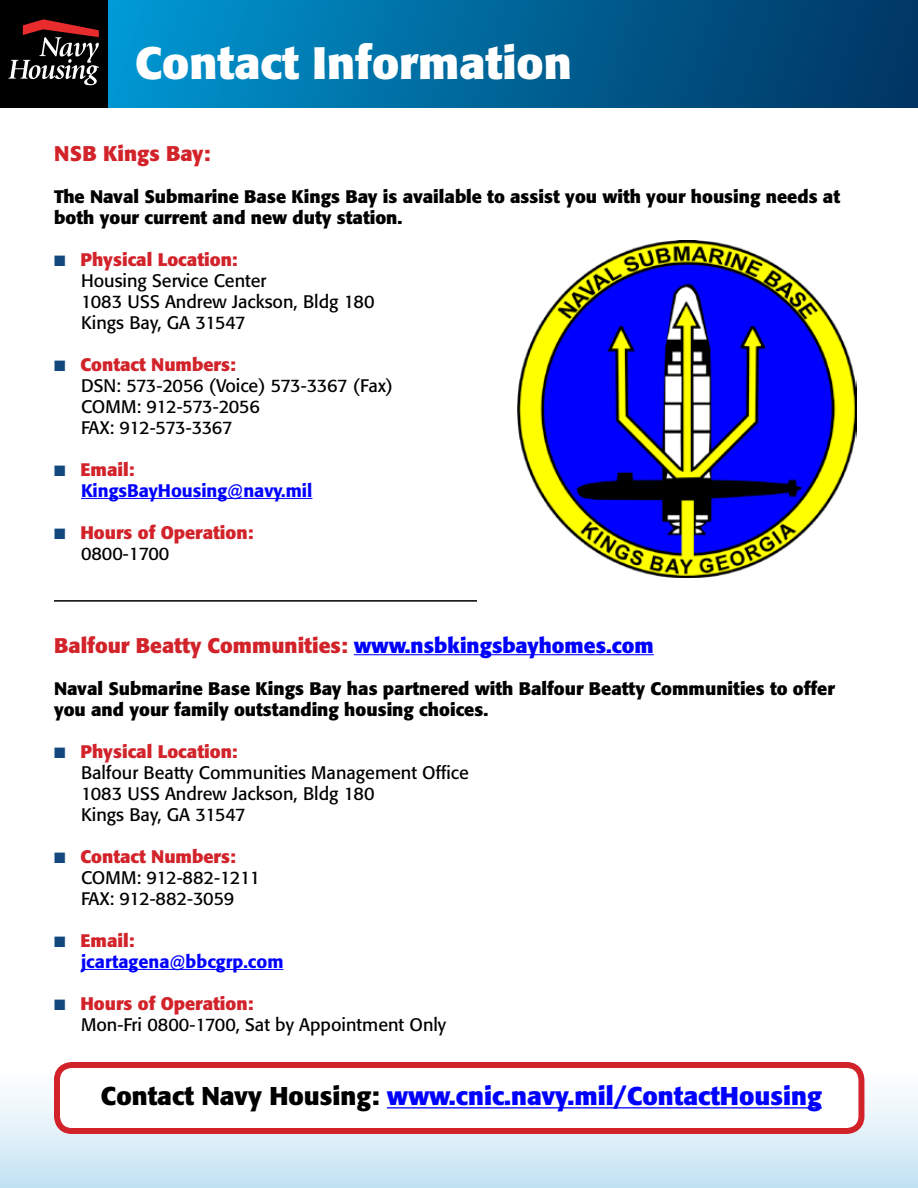
<style>
.page{position:relative;width:918px;height:1188px;background:#fff}
.page>*{position:absolute;margin:0;border:0;box-sizing:border-box;transform-origin:0 0}
.t1{font:700 45px "Formata";color:#fff}
.t2{font:700 25.5px "Formata";color:#00f}
.t3{font:700 21px "Formata";color:#d2232a}
.t4{font:18px/21px "Formata";color:#000}
.t5{font:700 18px/21px "Formata";color:#000}
.t6{font:18px/21px "Formata";letter-spacing:-.02em;color:#000}
.t7{font:500 18px/21px "Formata";color:#00f}
.t8{font:700 18px/21px "Formata";color:#d2232a}
.s1{color:#13487e}
.s2{font-weight:700;color:#d2232a}
.s3{font-weight:400;color:#000}
.s4{color:#00f}
.s5{color:#000}
</style>
<div class="page">
<svg style="left:108px;top:0;width:810px;height:108px;background:#006598"></svg>
<div style="left:1px;top:1062px;width:916px;height:126px;background:linear-gradient(to bottom,#fff,#c4e3f3)"></div>
<div style="left:0;top:0;width:108px;height:108px;background:#000"></div>
<svg style="left:8px;top:19px;width:91px;height:66px"></svg>
<img style="left:518px;top:241px;width:339px;height:336px">
<hr style="left:81px;top:498px;width:231px;height:1px;background:#00f">
<hr style="left:354px;top:654px;width:300px;height:1px;background:#00f">
<hr style="left:81px;top:969px;width:202px;height:1px;background:#00f">
<hr style="left:54px;top:600px;width:423px;height:2px;background:#000">
<div style="left:57px;top:1065px;width:804px;height:66px;background:#fff;border-radius:15px"></div>
<div style="left:54px;top:1062px;width:810px;height:72px;border:6px solid #d2232a;border-radius:15px"></div>
<hr style="left:387px;top:1107px;width:435px;height:1px;background:#00f">
<h1 class="t1" style="left:135px;top:34px;width:438px">Contact Information</h1>
<p class="t3" style="left:54px;top:140px;width:158px">NSB Kings Bay:</p>
<p class="t5" style="left:54px;top:186px;width:788px">The Naval Submarine Base Kings Bay is available to assist you with your housing needs at both your current and new duty station.</p>
<p class="t4" style="left:81px;top:249px;width:295px;text-indent:-27px"><span class="s1">■</span> <span class="s2">Physical Location:<br></span>Housing Service Center<br>1083 USS Andrew Jackson, Bldg 180<br>Kings Bay, GA 31547</p>
<p class="t6" style="left:81px;top:354px;width:314px;text-indent:-27px"><span class="s1">■</span> <span class="s2">Contact Numbers:<br></span>DSN: 573-2056 (Voice) 573-3367 (Fax)<br>COMM: 912-573-2056<br>FAX: 912-573-3367</p>
<p class="t7" style="left:81px;top:459px;width:233px;text-indent:-27px"><span class="s1">■</span> <span class="s2">Email:<br></span>KingsBayHousing@navy.mil</p>
<p class="t8" style="left:81px;top:522px;width:174px;text-indent:-27px"><span class="s1">■</span> Hours of Operation:<br><span class="s3">0800-1700</span></p>
<p class="t3" style="left:54px;top:632px;width:601px">Balfour Beatty Communities: <span class="s4">www.nsbkingsbayhomes.com</span></p>
<p class="t5" style="left:54px;top:678px;width:782px">Naval Submarine Base Kings Bay has partnered with Balfour Beatty Communities to offer you and your family outstanding housing choices.</p>
<p class="t4" style="left:81px;top:741px;width:389px;text-indent:-27px"><span class="s1">■</span> <span class="s2">Physical Location:<br></span>Balfour Beatty Communities Management Office<br>1083 USS Andrew Jackson, Bldg 180<br>Kings Bay, GA 31547</p>
<p class="t6" style="left:81px;top:846px;width:181px;text-indent:-27px"><span class="s1">■</span> <span class="s2">Contact Numbers:<br></span>COMM: 912-882-1211<br>FAX: 912-882-3059</p>
<p class="t7" style="left:81px;top:930px;width:204px;text-indent:-27px"><span class="s1">■</span> <span class="s2">Email: </span>jcartagena@bbcgrp.com</p>
<p class="t4" style="left:81px;top:993px;width:367px;text-indent:-27px"><span class="s1">■</span> <span class="s2">Hours of Operation:<br></span>Mon-Fri 0800-1700, Sat by Appointment Only</p>
<h2 class="t2" style="left:101px;top:1080px;width:723px"><span class="s5">Contact Navy Housing:</span> www.cnic.navy.mil/ContactHousing</h2>
</div>
